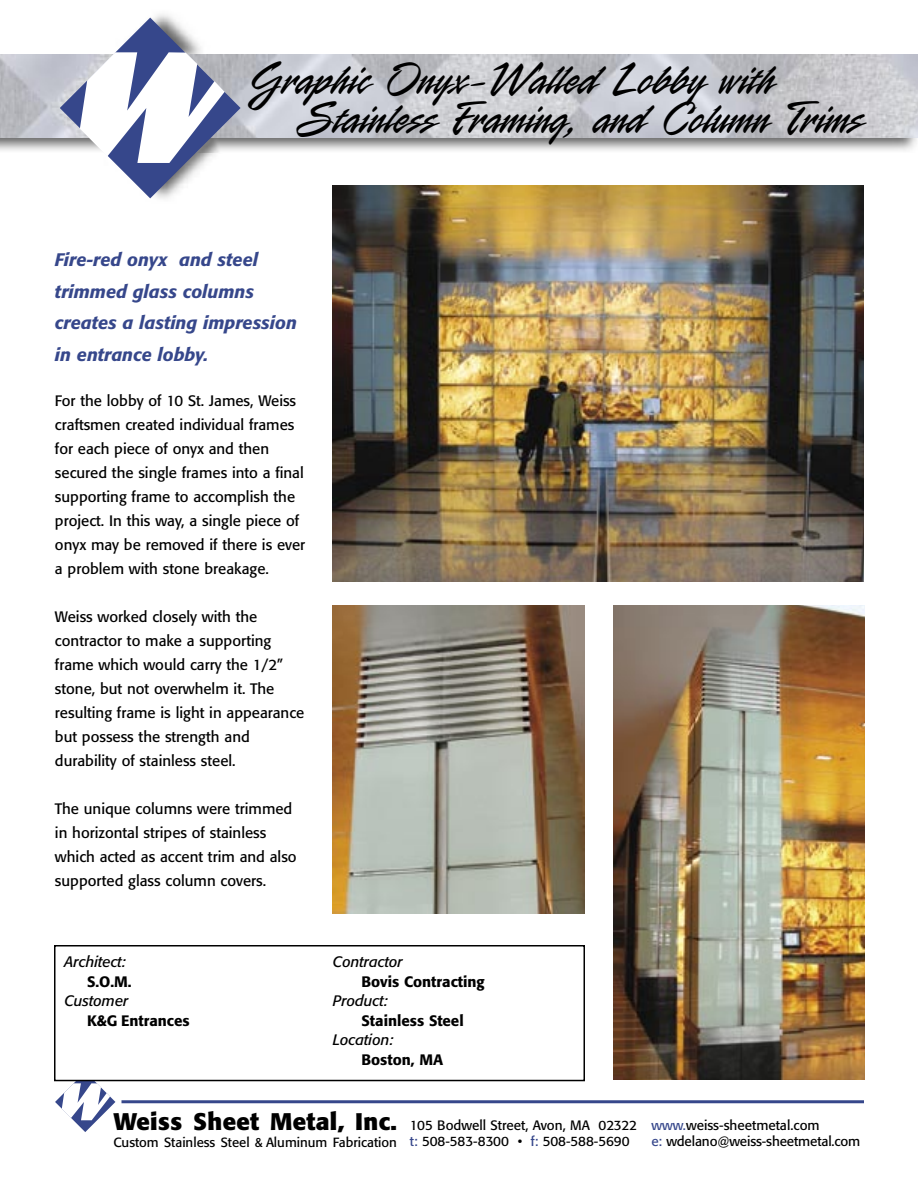
<style>
.page{position:relative;width:918px;height:1188px;background:#fff}
.page>*{position:absolute;margin:0;border:0;box-sizing:border-box;transform-origin:0 0}
.t1{font:51px "CAMILLA";color:#000;scale:.9 1}
.t2{font:700 23.85px "Formata";letter-spacing:.015em;color:#000}
.t3{font:italic 500 18px/31.5px "Formata";color:#36478b}
.t4{font:15px/24px "Formata";color:#000}
.t5{font:500 15px "Formata";color:#000}
.t6{font:italic 15px "Formata";color:#000}
.t7{font:13.5px/16.2px "Formata";color:#000}
.t8{font:13.2px "Formata";color:#000}
.s1{color:#36478b}
</style>
<div class="page">
<svg style="left:55px;top:1081px;width:60px;height:51px"></svg>
<hr style="left:122px;top:1100px;width:742px;height:3px;background:#36478b">
<img style="left:0;top:54px;width:918px;height:83px">
<svg style="left:60px;top:18px;width:181px;height:180px"></svg>
<div style="left:54px;top:945px;width:531px;height:136px;border:2px solid #000"></div>
<img style="left:613px;top:605px;width:252px;height:475px">
<img style="left:333px;top:605px;width:252px;height:309px">
<img style="left:333px;top:186px;width:531px;height:395px">
<p class="t1" style="left:246px;top:51px;width:588px">Graphic Onyx-Walled Lobby with</p>
<p class="t1" style="left:295px;top:90px;width:632px">Stainless Framing, and Column Trims</p>
<p class="t3" style="left:55px;top:244px;width:243px">Fire-red onyx and steel trimmed glass columns creates a lasting impression in entrance lobby.</p>
<p class="t4" style="left:55px;top:389px;width:252px">For the lobby of 10 St. James, Weiss craftsmen created individual frames for each piece of onyx and then secured the single frames into a final supporting frame to accomplish the project. In this way, a single piece of onyx may be removed if there is ever a problem with stone breakage.</p>
<p class="t4" style="left:55px;top:605px;width:251px">Weiss worked closely with the contractor to make a supporting frame which would carry the 1/2” stone, but not overwhelm it. The resulting frame is light in appearance but possess the strength and durability of stainless steel.</p>
<p class="t4" style="left:55px;top:797px;width:243px">The unique columns were trimmed in horizontal stripes of stainless which acted as accent trim and also supported glass column covers.</p>
<p class="t6" style="left:64px;top:953px;width:63px">Architect:</p>
<p class="t6" style="left:333px;top:953px;width:71px">Contractor</p>
<p class="t5" style="left:87px;top:972px;width:46px">S.O.M.</p>
<p class="t5" style="left:361px;top:972px;width:125px">Bovis Contracting</p>
<p class="t6" style="left:64px;top:992px;width:66px">Customer</p>
<p class="t6" style="left:333px;top:992px;width:56px">Product:</p>
<p class="t5" style="left:87px;top:1011px;width:104px">K&amp;G Entrances</p>
<p class="t5" style="left:362px;top:1011px;width:104px">Stainless Steel</p>
<p class="t6" style="left:333px;top:1031px;width:62px">Location:</p>
<p class="t5" style="left:361px;top:1050px;width:83px">Boston, MA</p>
<h2 class="t2" style="left:113px;top:1107px;width:285px">Weiss Sheet Metal, Inc.</h2>
<p class="t8" style="left:113px;top:1134px;width:285px">Custom Stainless Steel &amp; Aluminum Fabrication</p>
<p class="t7" style="left:410px;top:1117px;width:411px">105 Bodwell Street, Avon, MA 02322 <span class="s1">www.</span>weiss-sheetmetal.com <span class="s1">t:</span> 508-583-8300 • <span class="s1">f:</span> 508-588-5690</p>
<p class="t7" style="left:651px;top:1133px;width:210px"><span class="s1">e:</span> wdelano@weiss-sheetmetal.com</p>
</div>
